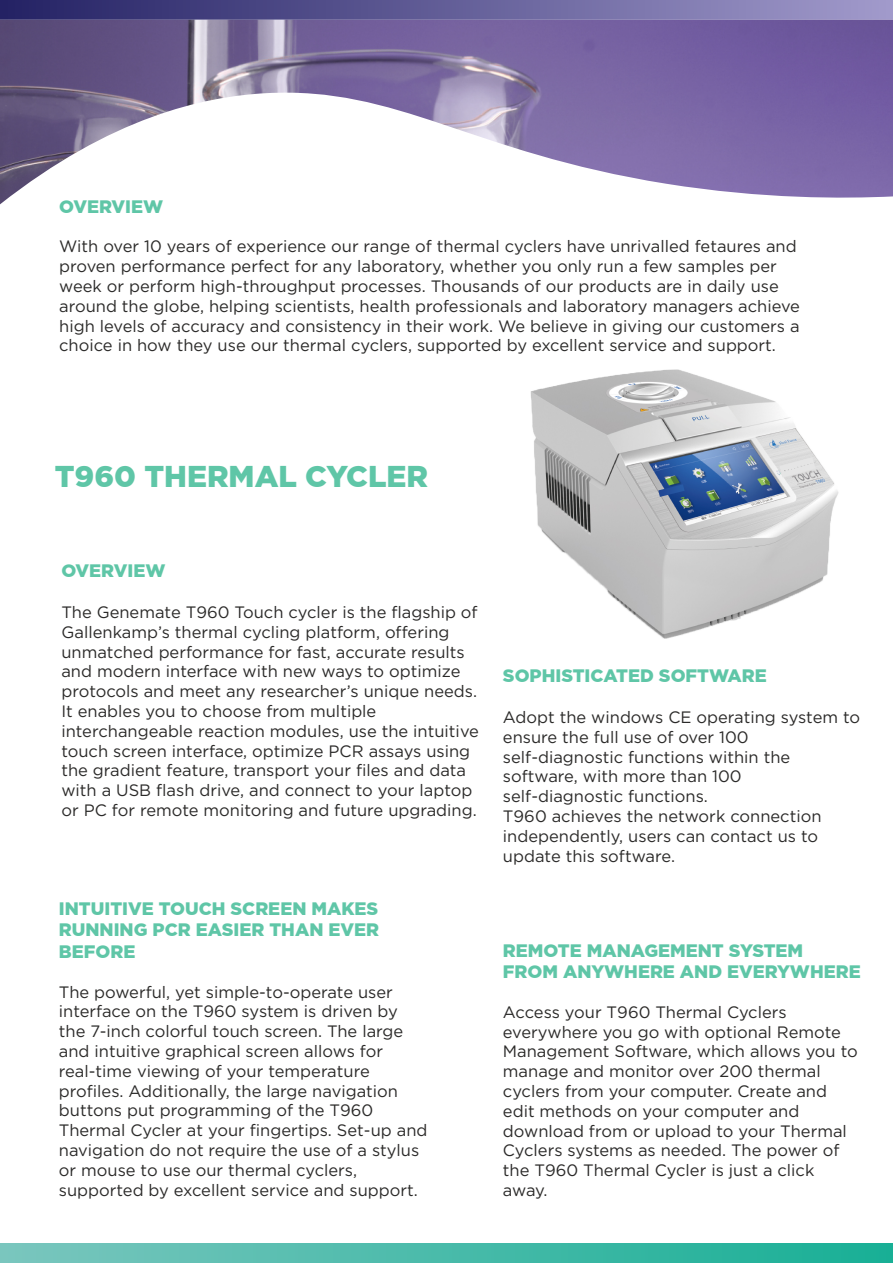
<style>
.page{position:relative;width:893px;height:1263px;background:#fff}
.page>*{position:absolute;margin:0;border:0;box-sizing:border-box;transform-origin:0 0}
.t1{font:900 30px "Gotham Pro";color:#5fc6a7}
.t2{font:900 18px/21.6px "Gotham Pro";color:#5fc6a7;text-align:justify}
.t3{font:16.5px/19.8px "Gotham Pro";color:#2b2a29}
</style>
<div class="page">
<div style="left:0;top:1243px;width:893px;height:20px;background:linear-gradient(to right,#7ac6be,#18af95)"></div>
<div style="left:0;top:0;width:893px;height:20px;background:linear-gradient(to right,#242264,#a19acb)"></div>
<img style="left:0;top:20px;width:893px;height:184px">
<img style="left:530px;top:369px;width:309px;height:270px">
<svg style="left:779px;top:457px;width:36px;height:20px"></svg>
<img style="left:776px;top:460px;width:42px;height:15px">
<svg style="left:658px;top:484px;width:26px;height:13px"></svg>
<p class="t2" style="left:59px;top:195px;width:106px">OVERVIEW</p>
<p class="t3" style="left:59px;top:237px;width:742px">With over 10 years of experience our range of thermal cyclers have unrivalled fetaures and proven performance perfect for any laboratory, whether you only run a few samples per week or perform high-throughput processes. Thousands of our products are in daily use around the globe, helping scientists, health professionals and laboratory managers achieve high levels of accuracy and consistency in their work. We believe in giving our customers a choice in how they use our thermal cyclers, supported by excellent service and support.</p>
<h1 class="t1" style="left:55px;top:459px;width:375px">T960 THERMAL CYCLER</h1>
<p class="t2" style="left:61px;top:559px;width:106px">OVERVIEW</p>
<p class="t3" style="left:61px;top:602px;width:419px">The Genemate T960 Touch cycler is the flagship of Gallenkamp’s thermal cycling platform, offering unmatched performance for fast, accurate results and modern interface with new ways to optimize protocols and meet any researcher’s unique needs.<br>It enables you to choose from multiple interchangeable reaction modules, use the intuitive touch screen interface, optimize PCR assays using the gradient feature, transport your files and data with a USB flash drive, and connect to your laptop or PC for remote monitoring and future upgrading.</p>
<p class="t2" style="left:59px;top:897px;width:322px">INTUITIVE TOUCH SCREEN MAKES RUNNING PCR EASIER THAN EVER BEFORE</p>
<p class="t3" style="left:59px;top:982px;width:370px">The powerful, yet simple-to-operate user interface on the T960 system is driven by the 7-inch colorful touch screen. The large and intuitive graphical screen allows for real-time viewing of your temperature profiles. Additionally, the large navigation buttons put programming of the T960<br>Thermal Cycler at your fingertips. Set-up and navigation do not require the use of a stylus or mouse to use our thermal cyclers, supported by excellent service and support.</p>
<p class="t2" style="left:503px;top:664px;width:265px">SOPHISTICATED SOFTWARE</p>
<p class="t3" style="left:503px;top:707px;width:359px">Adopt the windows CE operating system to ensure the full use of over 100 self-diagnostic functions within the software, with more than 100 self-diagnostic functions.<br>T960 achieves the network connection independently, users can contact us to update this software.</p>
<p class="t2" style="left:503px;top:939px;width:359px">REMOTE MANAGEMENT SYSTEM<br>FROM ANYWHERE AND EVERYWHERE</p>
<p class="t3" style="left:503px;top:1002px;width:356px">Access your T960 Thermal Cyclers everywhere you go with optional Remote Management Software, which allows you to manage and monitor over 200 thermal cyclers from your computer. Create and edit methods on your computer and download from or upload to your Thermal Cyclers systems as needed. The power of the T960 Thermal Cycler is just a click away.</p>
</div>
